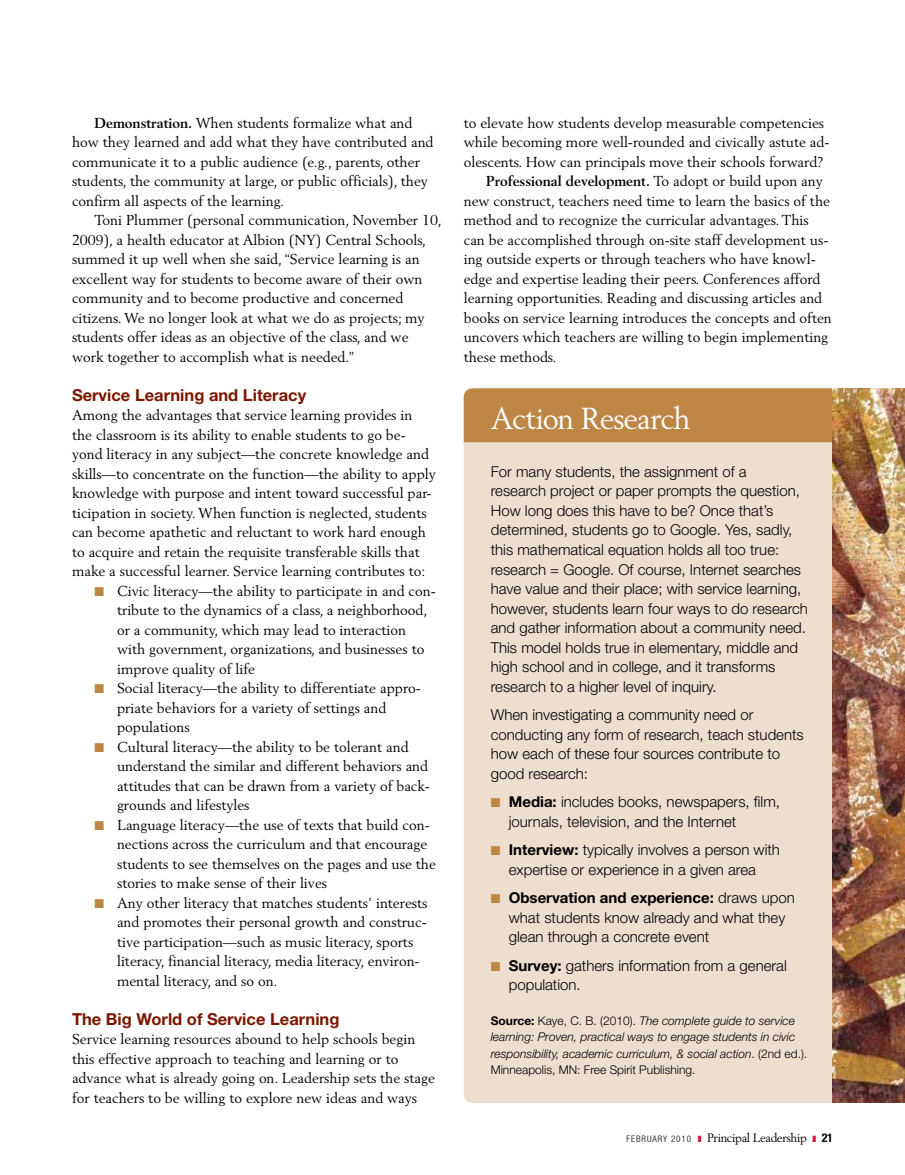
<style>
.page{position:relative;width:905px;height:1175px;background:#fff}
.page>*{position:absolute;margin:0;border:0;box-sizing:border-box;transform-origin:0 0}
.t1{font:30px "Berling LT";letter-spacing:-.035em;color:#fff}
.t2{font:700 16.5px "Helvetica Neue LT";color:#7a1600}
.t3{font:300 15px/19.5px "Helvetica Neue LT";color:#000}
.t4{font:14.25px/19.5px "Berling LT";color:#000}
.t5{font:700 14.25px "Berling LT";color:#000}
.t6{font:italic 300 12px/16.5px "Helvetica Neue LT";color:#000}
.t7{font:12px "Berling LT";letter-spacing:-.03em;color:#000}
.s1{font-weight:700}
.s2{color:#bd8645}
.s3{font-weight:400}
.s4{font-weight:700;font-style:normal}
.s5{font-style:normal}
.s6{font-family:"Helvetica Neue LT";font-weight:300;font-stretch:condensed;font-size:9px}
.s7{font-family:"Helvetica Neue LT";font-weight:700;font-stretch:condensed}
</style>
<div class="page">
<div style="left:464px;top:442px;width:368px;height:660px;background:#eddece"></div>
<div style="left:464px;top:388px;width:368px;height:54px;background:#bd8645"></div>
<img style="left:832px;top:388px;width:72px;height:714px">
<p class="t4" style="left:72px;top:113px;width:363px;text-indent:23px"><span class="s1">Demonstration.</span> When students formalize what and how they learned and add what they have contributed and communicate it to a public audience (e.g., parents, other students, the community at large, or public officials), they confirm all aspects of the learning.</p>
<p class="t4" style="left:72px;top:210px;width:371px;text-indent:23px">Toni Plummer (personal communication, November 10, 2009), a health educator at Albion (NY) Central Schools, summed it up well when she said, “Service learning is an excellent way for students to become aware of their own community and to become productive and concerned citizens. We no longer look at what we do as projects; my students offer ideas as an objective of the class, and we work together to accomplish what is needed.”</p>
<p class="t2" style="left:72px;top:384px;width:236px">Service Learning and Literacy</p>
<p class="t4" style="left:72px;top:405px;width:365px">Among the advantages that service learning provides in the classroom is its ability to enable students to go be&shy;yond literacy in any subject—the concrete knowledge and skills—to concentrate on the function—the ability to apply knowledge with purpose and intent toward successful par&shy;ticipation in society. When function is neglected, students can become apathetic and reluctant to work hard enough to acquire and retain the requisite transferable skills that make a successful learner. Service learning contributes to:</p>
<p class="t4" style="left:117px;top:581px;width:320px;text-indent:-22px"><span class="s2">■</span> Civic literacy—the ability to participate in and con&shy;tribute to the dynamics of a class, a neighborhood, or a community, which may lead to interaction with government, organizations, and businesses to improve quality of life</p>
<p class="t4" style="left:117px;top:678px;width:304px;text-indent:-22px"><span class="s2">■</span> Social literacy—the ability to differentiate appro&shy;priate behaviors for a variety of settings and populations</p>
<p class="t4" style="left:117px;top:737px;width:314px;text-indent:-22px"><span class="s2">■</span> Cultural literacy—the ability to be tolerant and understand the similar and different behaviors and attitudes that can be drawn from a variety of back&shy;grounds and lifestyles</p>
<p class="t4" style="left:117px;top:815px;width:320px;text-indent:-22px"><span class="s2">■</span> Language literacy—the use of texts that build con&shy;nections across the curriculum and that encourage students to see themselves on the pages and use the stories to make sense of their lives</p>
<p class="t4" style="left:117px;top:893px;width:312px;text-indent:-22px"><span class="s2">■</span> Any other literacy that matches students’ interests and promotes their personal growth and construc&shy;tive participation—such as music literacy, sports literacy, financial literacy, media literacy, environ&shy;mental literacy, and so on.</p>
<p class="t2" style="left:72px;top:1008px;width:269px">The Big World of Service Learning</p>
<p class="t4" style="left:72px;top:1029px;width:364px">Service learning resources abound to help schools begin this effective approach to teaching and learning or to advance what is already going on. Leadership sets the stage for teachers to be willing to explore new ideas and ways</p>
<p class="t4" style="left:464px;top:113px;width:362px">to elevate how students develop measurable competencies</p>
<p class="t4" style="left:464px;top:132px;width:367px">while becoming more well-rounded and civically astute ad-</p>
<p class="t4" style="left:464px;top:152px;width:361px">olescents. How can principals move their schools forward?</p>
<p class="t5" style="left:486px;top:173px;width:338px">Professional development. <span class="s3">To adopt or build upon any</span></p>
<p class="t4" style="left:464px;top:191px;width:368px">new construct, teachers need time to learn the basics of the</p>
<p class="t4" style="left:464px;top:210px;width:346px">method and to recognize the curricular advantages. This</p>
<p class="t4" style="left:464px;top:230px;width:366px">can be accomplished through on-site staff development us-</p>
<p class="t4" style="left:464px;top:249px;width:353px">ing outside experts or through teachers who have knowl-</p>
<p class="t4" style="left:464px;top:269px;width:358px">edge and expertise leading their peers. Conferences afford</p>
<p class="t4" style="left:464px;top:288px;width:360px">learning opportunities. Reading and discussing articles and</p>
<p class="t4" style="left:464px;top:307px;width:369px">books on service learning introduces the concepts and often</p>
<p class="t4" style="left:464px;top:327px;width:366px">uncovers which teachers are willing to begin implementing</p>
<p class="t4" style="left:464px;top:346px;width:94px">these methods.</p>
<h1 class="t1" style="left:490px;top:400px;width:201px">Action Research</h1>
<p class="t3" style="left:490px;top:461px;width:319px">For many students, the assignment of a<br>research project or paper prompts the question, How long does this have to be? Once that’s determined, students go to Google. Yes, sadly, this mathematical equation holds all too true: research = Google. Of course, Internet searches have value and their place; with service learning, however, students learn four ways to do research and gather information about a community need.<br>This model holds true in elementary, middle and high school and in college, and it transforms research to a higher level of inquiry.</p>
<p class="t3" style="left:490px;top:704px;width:314px">When investigating a community need or conducting any form of research, teach students how each of these four sources contribute to good research:</p>
<p class="t3" style="left:508px;top:791px;width:273px;text-indent:-18px"><span class="s2">■</span> <span class="s1">Media:</span> includes books, newspapers, film, journals, television, and the Internet</p>
<p class="t3" style="left:490px;top:839px;width:291px;text-align:center"><span class="s2">■</span> <span class="s1">Interview:</span> typically involves a person with expertise or experience in a given area</p>
<p class="t3" style="left:508px;top:887px;width:287px;text-indent:-18px"><span class="s2">■</span> <span class="s1">Observation and experience:</span> draws upon what students know already and what they glean through a concrete event</p>
<p class="t3" style="left:508px;top:955px;width:279px;text-indent:-18px"><span class="s2">■</span> <span class="s1">Survey:</span> gathers information from a general population.</p>
<p class="t6" style="left:490px;top:1012px;width:318px"><span class="s4">Source:</span> <span class="s5">Kaye, C. B. (2010).</span> The complete guide to service learning: Proven, practical ways to engage students in civic responsibility, academic curriculum, &amp; social action<span class="s5">. (2nd ed.).<br>Minneapolis, MN: Free Spirit Publishing.</span></p>
<p class="t7" style="left:626px;top:1130px;width:208px"><span class="s6">FEBRUARY 2010</span> Principal Leadership <span class="s7">21</span></p>
</div>
